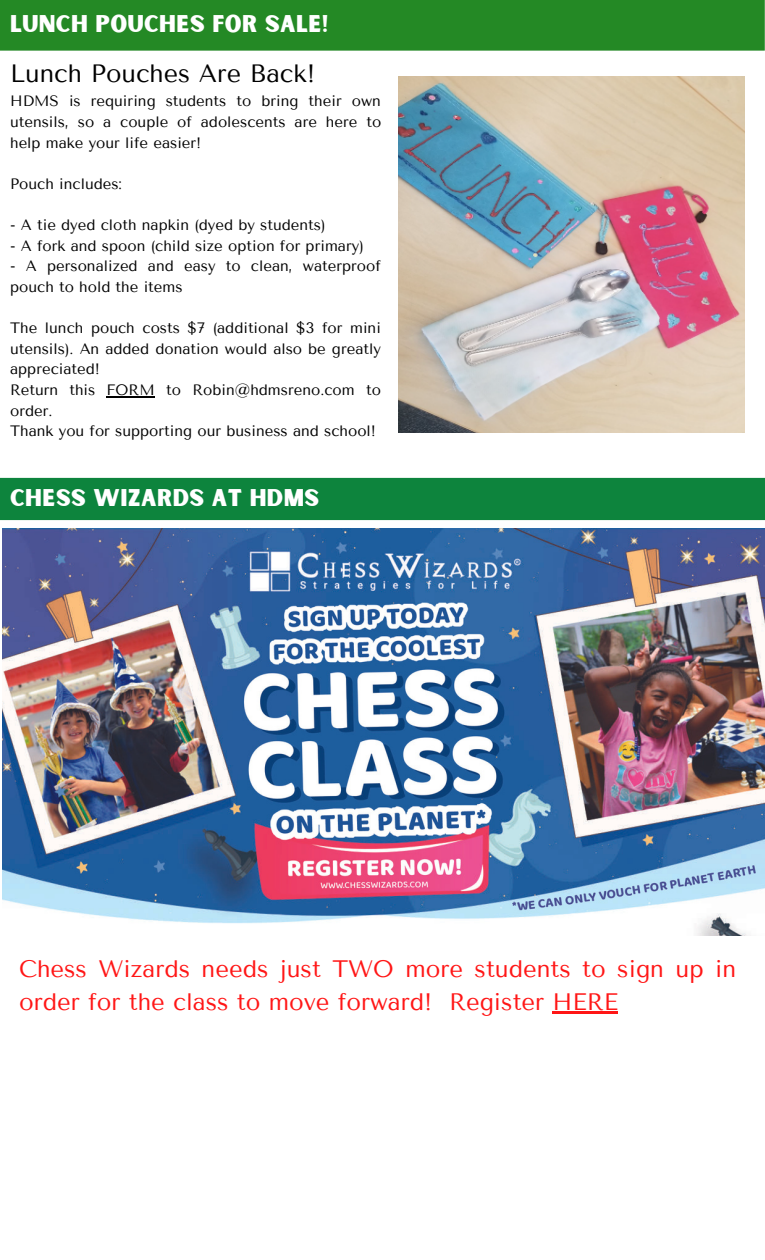
<style>
.page{position:relative;width:765px;height:1260px;background:#fff}
.page>*{position:absolute;margin:0;border:0;box-sizing:border-box;transform-origin:0 0}
.t1{font:25px "Tenor Sans";color:#000}
.t2{font:23.75px/33.2px "Tenor Sans";color:#ff1616}
.t3{font:23.12px "Sunborn Sans One";letter-spacing:.015em;color:#fff}
.t4{font:15px/20.6px "Tenor Sans";color:#000}
</style>
<div class="page">
<div style="left:0;top:0;width:765px;height:51px;background:#248925"></div>
<img style="left:399px;top:77px;width:346px;height:356px">
<div style="left:0;top:478px;width:765px;height:42px;background:#0d843d"></div>
<hr style="left:107px;top:396px;width:48px;height:1px;background:#000">
<img style="left:3px;top:529px;width:762px;height:406px">
<hr style="left:553px;top:1012px;width:65px;height:2px;background:#ff1616">
<h3 class="t3" style="left:10px;top:9px;width:320px">LUNCH POUCHES FOR SALE!</h3>
<h1 class="t1" style="left:10px;top:59px;width:307px">Lunch Pouches Are Back!</h1>
<p class="t4" style="left:10px;top:91px;width:373px;text-align:justify">HDMS is requiring students to bring their own utensils, so a couple of adolescents are here to help make your life easier!</p>
<p class="t4" style="left:10px;top:174px;width:113px">Pouch includes:</p>
<p class="t4" style="left:10px;top:215px;width:317px">- A tie dyed cloth napkin (dyed by students)</p>
<p class="t4" style="left:10px;top:235px;width:355px">- A fork and spoon (child size option for primary)</p>
<p class="t4" style="left:10px;top:256px;width:372px">- A personalized and easy to clean, waterproof pouch to hold the items</p>
<p class="t4" style="left:10px;top:318px;width:372px">The lunch pouch costs $7 (additional $3 for mini utensils). An added donation would also be greatly appreciated!<br>Return this FORM to Robin@hdmsreno.com to order.<br>Thank you for supporting our business and school!</p>
<h3 class="t3" style="left:10px;top:483px;width:311px">CHESS WIZARDS AT HDMS</h3>
<h2 class="t2" style="left:19px;top:952px;width:719px">Chess Wizards needs just TWO more students to sign up in order for the class to move forward! Register HERE</h2>
</div>
